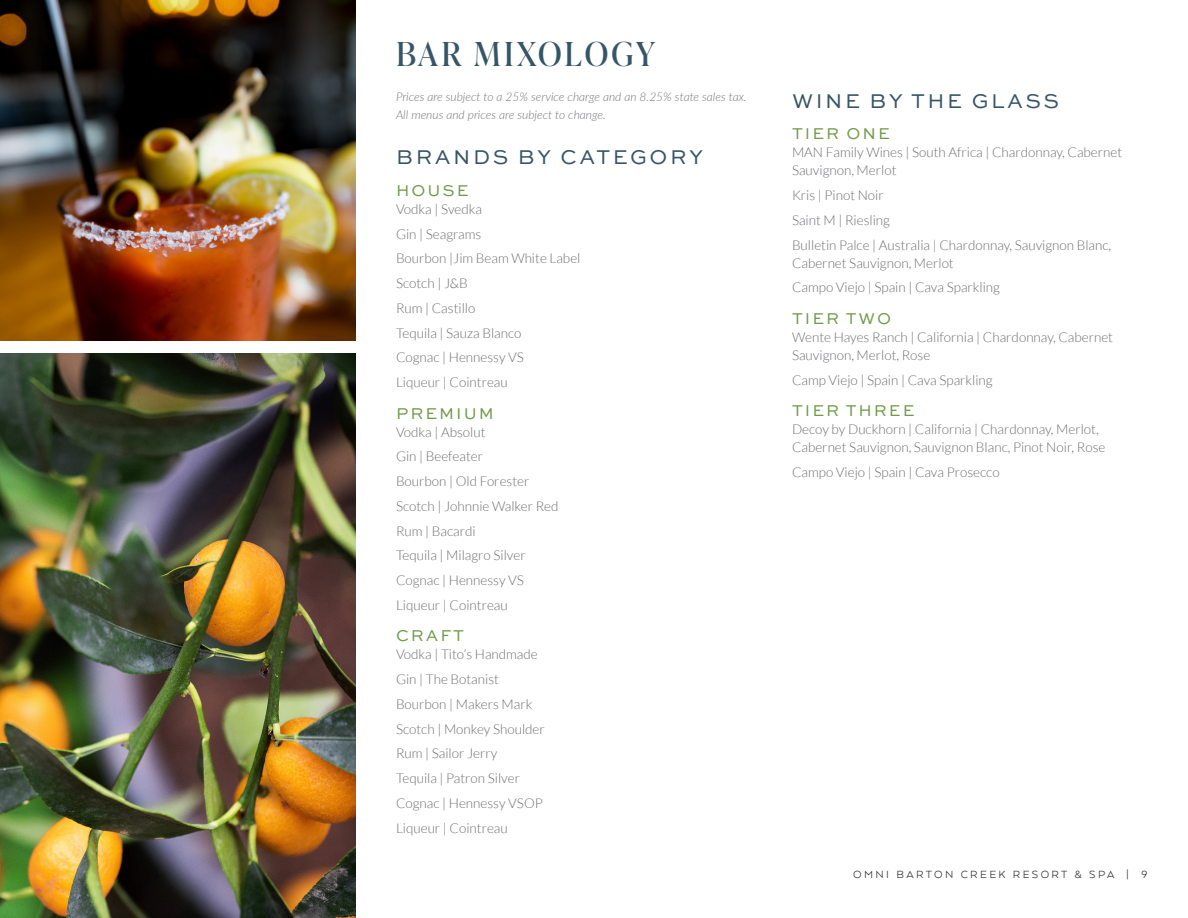
<style>
.page{position:relative;width:1188px;height:918px;background:#fff}
.page>*{position:absolute;margin:0;border:0;box-sizing:border-box;transform-origin:0 0}
.t1{font:33px "Ivy Presto Display";letter-spacing:.085em;color:#365567}
.Menu_Body_Copy{font:21px "Sweet Sans Pro";letter-spacing:.12em;color:#365567}
.t2{font:16.5px "Sweet Sans Pro";letter-spacing:.12em;color:#719b49}
.Menu_Body_Copy-2{font:300 13.5px/18px "Lato";color:#6c6d70}
.Italics_-_fine_print{font:italic 300 12px/18px "Lato";color:#737477}
.t3{font:12px "Arquitecta";letter-spacing:.2em;color:#312f30}
</style>
<div class="page">
<img style="left:0;top:353px;width:356px;height:565px">
<img style="left:0;top:0;width:356px;height:340px">
<h1 class="t1" style="left:396px;top:30px;width:261px">BAR MIXOLOGY</h1>
<p class="Italics_-_fine_print" style="left:396px;top:88px;width:352px">Prices are subject to a 25% service charge and an 8.25% state sales tax.<br>All menus and prices are subject to change.</p>
<h2 class="Menu_Body_Copy" style="left:396px;top:142px;width:309px">BRANDS BY CATEGORY</h2>
<h3 class="t2" style="left:396px;top:178px;width:74px">HOUSE</h3>
<p class="Menu_Body_Copy-2" style="left:396px;top:200px;width:88px">Vodka | Svedka</p>
<p class="Menu_Body_Copy-2" style="left:396px;top:225px;width:87px">Gin | Seagrams</p>
<p class="Menu_Body_Copy-2" style="left:396px;top:249px;width:186px">Bourbon |Jim Beam White Label</p>
<p class="Menu_Body_Copy-2" style="left:396px;top:274px;width:73px">Scotch | J&amp;B</p>
<p class="Menu_Body_Copy-2" style="left:396px;top:299px;width:81px">Rum | Castillo</p>
<p class="Menu_Body_Copy-2" style="left:396px;top:324px;width:127px">Tequila | Sauza Blanco</p>
<p class="Menu_Body_Copy-2" style="left:396px;top:348px;width:130px">Cognac | Hennessy VS</p>
<p class="Menu_Body_Copy-2" style="left:396px;top:373px;width:113px">Liqueur | Cointreau</p>
<h3 class="t2" style="left:396px;top:401px;width:99px">PREMIUM</h3>
<p class="Menu_Body_Copy-2" style="left:396px;top:423px;width:91px">Vodka | Absolut</p>
<p class="Menu_Body_Copy-2" style="left:396px;top:447px;width:89px">Gin | Beefeater</p>
<p class="Menu_Body_Copy-2" style="left:396px;top:472px;width:135px">Bourbon | Old Forester</p>
<p class="Menu_Body_Copy-2" style="left:396px;top:497px;width:164px">Scotch | Johnnie Walker Red</p>
<p class="Menu_Body_Copy-2" style="left:396px;top:522px;width:81px">Rum | Bacardi</p>
<p class="Menu_Body_Copy-2" style="left:396px;top:546px;width:131px">Tequila | Milagro Silver</p>
<p class="Menu_Body_Copy-2" style="left:396px;top:571px;width:130px">Cognac | Hennessy VS</p>
<p class="Menu_Body_Copy-2" style="left:396px;top:596px;width:113px">Liqueur | Cointreau</p>
<h3 class="t2" style="left:396px;top:624px;width:69px">CRAFT</h3>
<p class="Menu_Body_Copy-2" style="left:396px;top:645px;width:143px">Vodka | Tito’s Handmade</p>
<p class="Menu_Body_Copy-2" style="left:396px;top:670px;width:104px">Gin | The Botanist</p>
<p class="Menu_Body_Copy-2" style="left:396px;top:695px;width:138px">Bourbon | Makers Mark</p>
<p class="Menu_Body_Copy-2" style="left:396px;top:720px;width:150px">Scotch | Monkey Shoulder</p>
<p class="Menu_Body_Copy-2" style="left:396px;top:744px;width:103px">Rum | Sailor Jerry</p>
<p class="Menu_Body_Copy-2" style="left:396px;top:769px;width:126px">Tequila | Patron Silver</p>
<p class="Menu_Body_Copy-2" style="left:396px;top:794px;width:148px">Cognac | Hennessy VSOP</p>
<p class="Menu_Body_Copy-2" style="left:396px;top:819px;width:113px">Liqueur | Cointreau</p>
<p class="Menu_Body_Copy" style="left:792px;top:86px;width:268px">WINE BY THE GLASS</p>
<h3 class="t2" style="left:792px;top:122px;width:99px">TIER ONE</h3>
<p class="Menu_Body_Copy-2" style="left:792px;top:144px;width:332px">MAN Family Wines | South Africa | Chardonnay, Cabernet<br>Sauvignon, Merlot</p>
<p class="Menu_Body_Copy-2" style="left:792px;top:186px;width:93px">Kris | Pinot Noir</p>
<p class="Menu_Body_Copy-2" style="left:792px;top:211px;width:99px">Saint M | Riesling</p>
<p class="Menu_Body_Copy-2" style="left:792px;top:236px;width:321px">Bulletin Palce | Australia | Chardonnay, Sauvignon Blanc,<br>Cabernet Sauvignon, Merlot</p>
<p class="Menu_Body_Copy-2" style="left:792px;top:279px;width:210px">Campo Viejo | Spain | Cava Sparkling</p>
<h3 class="t2" style="left:792px;top:306px;width:101px">TIER TWO</h3>
<p class="Menu_Body_Copy-2" style="left:792px;top:328px;width:323px">Wente Hayes Ranch | California | Chardonnay, Cabernet<br>Sauvignon, Merlot, Rose</p>
<p class="Menu_Body_Copy-2" style="left:792px;top:371px;width:202px">Camp Viejo | Spain | Cava Sparkling</p>
<h3 class="t2" style="left:792px;top:399px;width:124px">TIER THREE</h3>
<p class="Menu_Body_Copy-2" style="left:792px;top:420px;width:315px">Decoy by Duckhorn | California | Chardonnay, Merlot,<br>Cabernet Sauvignon, Sauvignon Blanc, Pinot Noir, Rose</p>
<p class="Menu_Body_Copy-2" style="left:792px;top:463px;width:209px">Campo Viejo | Spain | Cava Prosecco</p>
<p class="t3" style="left:853px;top:866px;width:296px">OMNI BARTON CREEK RESORT &amp; SPA | 9</p>
</div>
